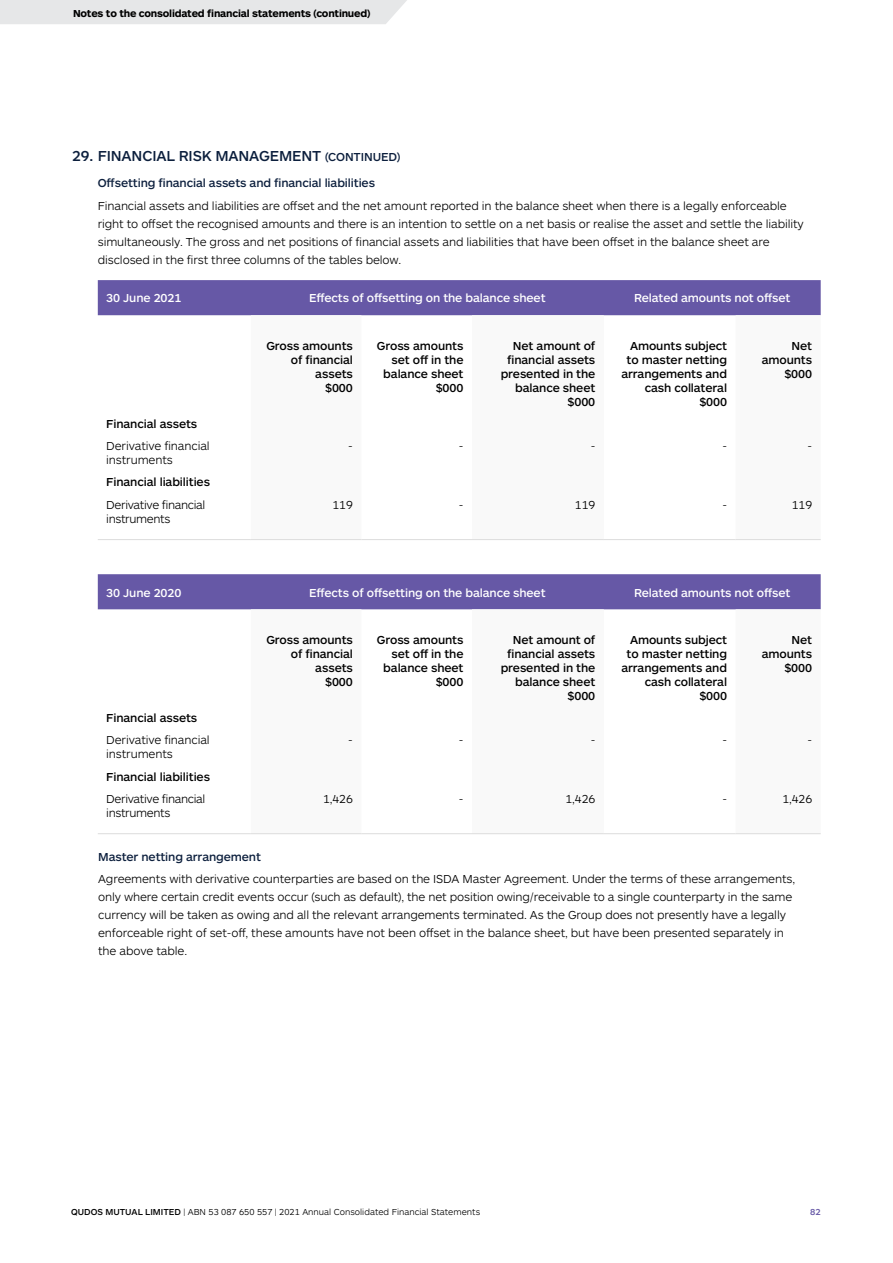
<style>
.page{position:relative;width:893px;height:1263px;background:#fff}
.page>*{position:absolute;margin:0;border:0;box-sizing:border-box;transform-origin:0 0}
.t1{font:500 15px "ARS Maquette";letter-spacing:-.01em;color:#0c1f3d}
.t2{font:300 12px/18px "ARS Maquette";letter-spacing:-.01em;color:#000}
.t3{font:500 12px/13.8px "ARS Maquette";letter-spacing:-.01em;color:#000;text-align:right}
.t4{font:500 12px "ARS Maquette";letter-spacing:-.01em;color:#fff}
.t5{font:500 12px "ARS Maquette";letter-spacing:-.01em;color:#0c1f3d}
.t6{font:300 12px/13.8px "ARS Maquette";letter-spacing:-.03em;color:#000}
.t7{font:700 10.5px "ARS Maquette";letter-spacing:-.02em;color:#000}
.t8{font:300 9px "ARS Maquette";color:#000}
.t9{font:500 9px "ARS Maquette";color:#6658a6}
.s1{font-size:12px}
.s2{font-weight:500}
</style>
<div class="page">
<div style="left:98px;top:280px;width:723px;height:35px;background:#6658a6"></div>
<svg style="left:251px;top:315px;width:570px;height:1px"></svg>
<hr style="left:98px;top:539px;width:153px;height:1px;background:#dcdcdc">
<hr style="left:251px;top:539px;width:110px;height:1px;background:#dcdcdc">
<hr style="left:361px;top:539px;width:111px;height:1px;background:#dcdcdc">
<hr style="left:472px;top:539px;width:132px;height:1px;background:#dcdcdc">
<hr style="left:604px;top:539px;width:132px;height:1px;background:#dcdcdc">
<hr style="left:736px;top:539px;width:85px;height:1px;background:#dcdcdc">
<div style="left:98px;top:574px;width:723px;height:35px;background:#6658a6"></div>
<svg style="left:251px;top:609px;width:570px;height:1px"></svg>
<hr style="left:98px;top:833px;width:153px;height:1px;background:#dcdcdc">
<hr style="left:251px;top:833px;width:110px;height:1px;background:#dcdcdc">
<hr style="left:361px;top:833px;width:111px;height:1px;background:#dcdcdc">
<hr style="left:472px;top:833px;width:132px;height:1px;background:#dcdcdc">
<hr style="left:604px;top:833px;width:132px;height:1px;background:#dcdcdc">
<hr style="left:736px;top:833px;width:85px;height:1px;background:#dcdcdc">
<div style="left:0;top:0;width:407px;height:24px;background:#e6e7e8"></div>
<p class="t7" style="left:73px;top:7px;width:299px">Notes to the consolidated financial statements (continued)</p>
<p class="t1" style="left:72px;top:146px;width:329px">29. FINANCIAL RISK MANAGEMENT <span class="s1">(CONTINUED)</span></p>
<p class="t5" style="left:98px;top:175px;width:279px">Offsetting financial assets and financial liabilities</p>
<p class="t2" style="left:98px;top:196px;width:707px">Financial assets and liabilities are offset and the net amount reported in the balance sheet when there is a legally enforceable right to offset the recognised amounts and there is an intention to settle on a net basis or realise the asset and settle the liability simultaneously. The gross and net positions of financial assets and liabilities that have been offset in the balance sheet are disclosed in the first three columns of the tables below.</p>
<p class="t4" style="left:106px;top:291px;width:77px">30 June 2021</p>
<p class="t4" style="left:309px;top:291px;width:238px">Effects of offsetting on the balance sheet</p>
<p class="t4" style="left:634px;top:291px;width:158px">Related amounts not offset</p>
<p class="t3" style="left:266px;top:339px;width:88px">Gross amounts of financial assets<br>$000</p>
<p class="t3" style="left:377px;top:339px;width:88px">Gross amounts set off in the balance sheet $000</p>
<p class="t3" style="left:501px;top:339px;width:96px">Net amount of financial assets presented in the balance sheet $000</p>
<p class="t3" style="left:621px;top:339px;width:107px">Amounts subject to master netting arrangements and cash collateral $000</p>
<p class="t3" style="left:762px;top:339px;width:52px">Net amounts $000</p>
<p class="t3" style="left:106px;top:416px;width:93px">Financial assets</p>
<p class="t2" style="left:106px;top:439px;width:105px;line-height:13.8px">Derivative financial instruments</p>
<p class="t2" style="left:348px;top:437px;width:6px">-</p>
<p class="t2" style="left:459px;top:437px;width:6px">-</p>
<p class="t2" style="left:591px;top:437px;width:6px">-</p>
<p class="t2" style="left:722px;top:437px;width:6px">-</p>
<p class="t2" style="left:807px;top:437px;width:6px">-</p>
<p class="t3" style="left:106px;top:475px;width:105px">Financial liabilities</p>
<p class="t6" style="left:106px;top:497px;width:101px">Derivative financial instruments</p>
<p class="t2" style="left:333px;top:495px;width:22px">119</p>
<p class="t2" style="left:459px;top:495px;width:6px">-</p>
<p class="t2" style="left:575px;top:495px;width:22px">119</p>
<p class="t2" style="left:722px;top:495px;width:6px">-</p>
<p class="t2" style="left:792px;top:495px;width:22px">119</p>
<p class="t4" style="left:106px;top:585px;width:77px">30 June 2020</p>
<p class="t4" style="left:309px;top:585px;width:238px">Effects of offsetting on the balance sheet</p>
<p class="t4" style="left:634px;top:585px;width:158px">Related amounts not offset</p>
<p class="t3" style="left:266px;top:633px;width:88px">Gross amounts of financial assets<br>$000</p>
<p class="t3" style="left:377px;top:633px;width:88px">Gross amounts set off in the balance sheet $000</p>
<p class="t3" style="left:501px;top:633px;width:96px">Net amount of financial assets presented in the balance sheet $000</p>
<p class="t3" style="left:621px;top:633px;width:107px">Amounts subject to master netting arrangements and cash collateral $000</p>
<p class="t3" style="left:762px;top:633px;width:52px">Net amounts $000</p>
<p class="t3" style="left:106px;top:710px;width:93px">Financial assets</p>
<p class="t2" style="left:106px;top:733px;width:105px;line-height:13.8px">Derivative financial instruments</p>
<p class="t2" style="left:348px;top:731px;width:6px">-</p>
<p class="t2" style="left:459px;top:731px;width:6px">-</p>
<p class="t2" style="left:591px;top:731px;width:6px">-</p>
<p class="t2" style="left:722px;top:731px;width:6px">-</p>
<p class="t2" style="left:807px;top:731px;width:6px">-</p>
<p class="t3" style="left:106px;top:769px;width:105px">Financial liabilities</p>
<p class="t6" style="left:106px;top:791px;width:101px">Derivative financial instruments</p>
<p class="t2" style="left:323px;top:789px;width:31px">1,426</p>
<p class="t2" style="left:459px;top:789px;width:6px">-</p>
<p class="t2" style="left:565px;top:789px;width:31px">1,426</p>
<p class="t2" style="left:722px;top:789px;width:6px">-</p>
<p class="t2" style="left:782px;top:789px;width:31px">1,426</p>
<p class="t5" style="left:98px;top:849px;width:164px">Master netting arrangement</p>
<p class="t2" style="left:98px;top:869px;width:698px">Agreements with derivative counterparties are based on the ISDA Master Agreement. Under the terms of these arrangements, only where certain credit events occur (such as default), the net position owing/receivable to a single counterparty in the same currency will be taken as owing and all the relevant arrangements terminated. As the Group does not presently have a legally enforceable right of set-off, these amounts have not been offset in the balance sheet, but have been presented separately in the above table.</p>
<p class="t8" style="left:71px;top:1206px;width:411px"><span class="s2">QUDOS MUTUAL LIMITED</span> | ABN 53 087 650 557 | 2021 Annual Consolidated Financial Statements</p>
<p class="t9" style="left:810px;top:1206px;width:12px">82</p>
</div>
